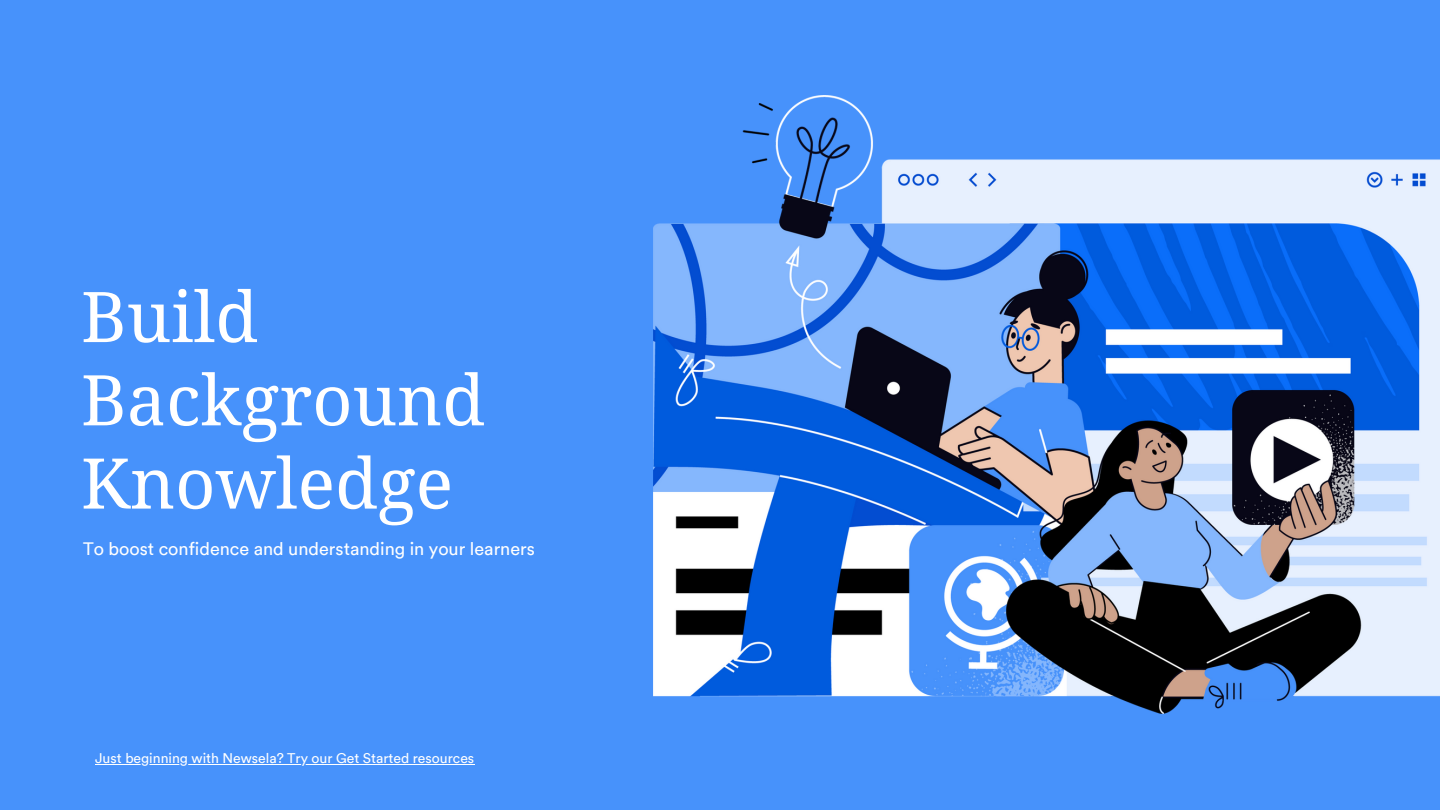
<style>
.page{position:relative;width:1440px;height:810px;background:#4792fb}
.page>*{position:absolute;margin:0;border:0;box-sizing:border-box;transform-origin:0 0}
.t1{font:70px/83.2px "Noto Serif";color:#fff}
.t2{font:18px "Circular";color:#fff}
.t3{font:14px "Circular";color:#fff}
</style>
<div class="page">
<hr style="left:95px;top:764px;width:379px;height:1px;background:#fff">
<img style="left:654px;top:96px;width:786px;height:618px">
<p class="t1" style="left:81px;top:273px;width:406px">Build<br>Background<br>Knowledge</p>
<p class="t2" style="left:83px;top:537px;width:453px">To boost confidence and understanding in your learners</p>
<p class="t3" style="left:95px;top:749px;width:381px">Just beginning with Newsela? Try our Get Started resources</p>
</div>
